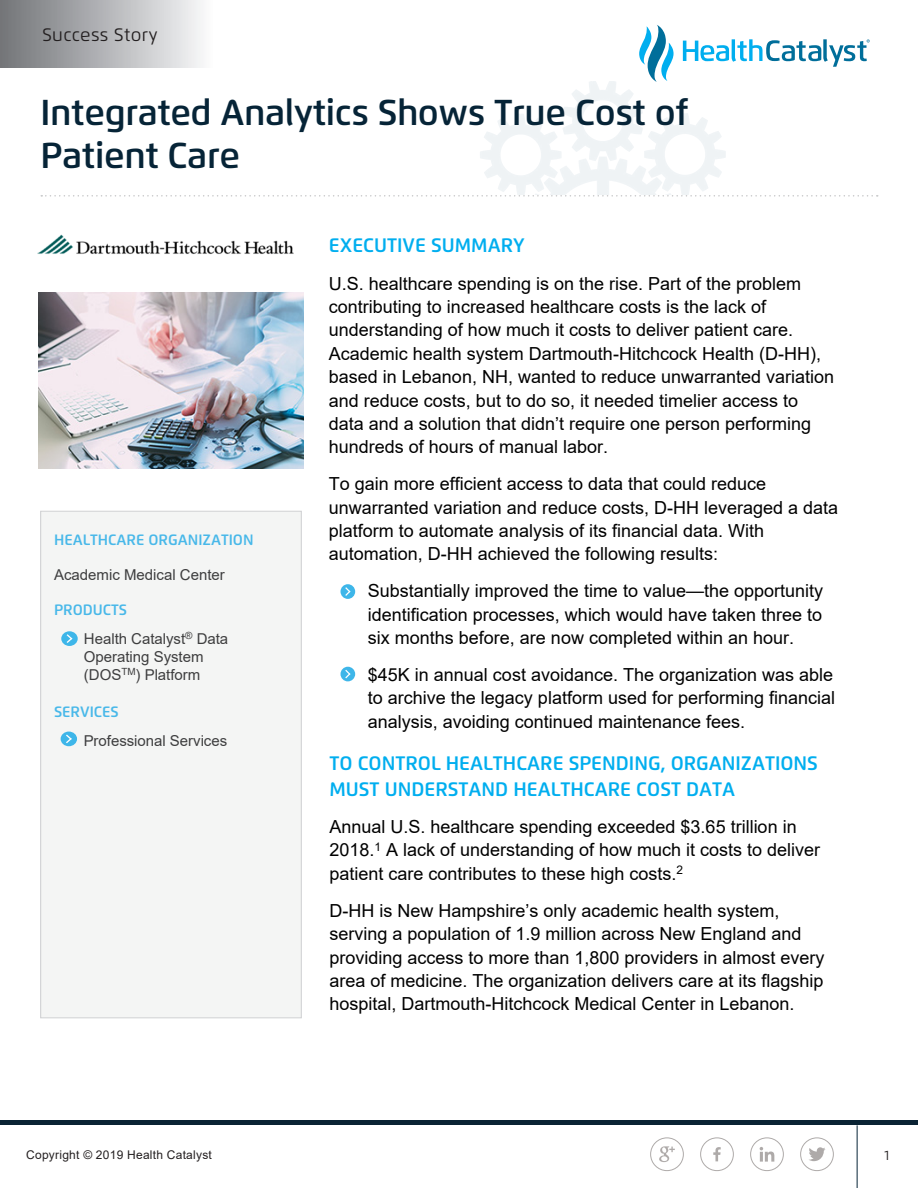
<style>
.page{position:relative;width:918px;height:1188px;background:#fff}
.page>*{position:absolute;margin:0;border:0;box-sizing:border-box;transform-origin:0 0}
.t1{font:600 36px/43.2px "Flexo";letter-spacing:-.01em;color:#062437}
.Body_Copy{font:600 19.5px/25.3px "Flexo";color:#00aeef}
.Body_Copy-2{font:18px/23.4px "Arial";color:#000}
.t2{font:18px "Flexo";letter-spacing:.02em;color:#231f20}
.t3{font:15px/18px "Arial";color:#3e3e3f}
.t4{font:600 15px "Flexo";color:#48b8e9}
.t5{font:13.5px "Flexo";color:#231f20}
.t6{font:12px "Arial";letter-spacing:.02em;color:#231f20}
</style>
<div class="page">
<svg style="left:659px;top:1146px;width:16px;height:16px"></svg>
<div style="left:650px;top:1137px;width:34px;height:34px;border:1px solid #aeaaa9;border-radius:50%"></div>
<hr style="left:857px;top:1125px;width:1px;height:63px;background:#062437">
<div style="left:0;top:1120px;width:918px;height:5px;background:#0a2334"></div>
<svg style="left:809px;top:1147px;width:17px;height:14px"></svg>
<div style="left:800px;top:1137px;width:34px;height:34px;border:1px solid #aeaaa9;border-radius:50%"></div>
<svg style="left:713px;top:1147px;width:8px;height:14px"></svg>
<div style="left:700px;top:1137px;width:34px;height:34px;border:1px solid #aeaaa9;border-radius:50%"></div>
<svg style="left:760px;top:1147px;width:14px;height:15px"></svg>
<div style="left:750px;top:1137px;width:34px;height:34px;border:1px solid #aeaaa9;border-radius:50%"></div>
<svg style="left:639px;top:25px;width:35px;height:57px"></svg>
<svg style="left:683px;top:39px;width:187px;height:28px"></svg>
<div style="left:0;top:0;width:214px;height:68px;background:linear-gradient(to right,#717377,#fafbfc)"></div>
<svg style="left:41px;top:195px;width:837px;height:1px"></svg>
<svg style="left:340px;top:584px;width:15px;height:15px"></svg>
<svg style="left:344px;top:586px;width:8px;height:11px"></svg>
<div style="left:340px;top:667px;width:15px;height:14px;background:#3eb6e9;border-radius:50%"></div>
<svg style="left:345px;top:669px;width:6px;height:10px"></svg>
<div style="left:41px;top:511px;width:260px;height:507px;background:#f4f5f4"></div>
<svg style="left:61px;top:631px;width:17px;height:15px"></svg>
<svg style="left:65px;top:633px;width:9px;height:11px"></svg>
<div style="left:41px;top:511px;width:260px;height:507px;border:1px solid #cfd0d2"></div>
<div style="left:61px;top:732px;width:16px;height:14px;background:#3eb6e9;border-radius:50%"></div>
<svg style="left:66px;top:734px;width:6px;height:9px"></svg>
<img style="left:38px;top:234px;width:256px;height:20px">
<img style="left:39px;top:292px;width:264px;height:176px">
<p class="t2" style="left:42px;top:24px;width:117px">Success Story</p>
<p class="t1" style="left:41px;top:90px;width:649px">Integrated Analytics Shows True Cost of<br>Patient Care</p>
<p class="t4" style="left:54px;top:530px;width:201px">HEALTHCARE ORGANIZATION</p>
<p class="t3" style="left:54px;top:565px;width:172px">Academic Medical Center</p>
<p class="t4" style="left:54px;top:600px;width:75px">PRODUCTS</p>
<p class="t3" style="left:84px;top:629px;width:146px">Health Catalyst<sup>®</sup> Data<br>Operating System (DOS<sup>TM</sup>) Platform</p>
<p class="t4" style="left:54px;top:703px;width:66px">SERVICES</p>
<p class="t3" style="left:84px;top:731px;width:145px">Professional Services</p>
<p class="Body_Copy" style="left:329px;top:233px;width:197px">EXECUTIVE SUMMARY</p>
<p class="Body_Copy-2" style="left:329px;top:271px;width:507px">U.S. healthcare spending is on the rise. Part of the problem contributing to increased healthcare costs is the lack of understanding of how much it costs to deliver patient care.<br>Academic health system Dartmouth-Hitchcock Health (D-HH), based in Lebanon, NH, wanted to reduce unwarranted variation and reduce costs, but to do so, it needed timelier access to data and a solution that didn’t require one person performing hundreds of hours of manual labor.</p>
<p class="Body_Copy-2" style="left:329px;top:472px;width:511px">To gain more efficient access to data that could reduce unwarranted variation and reduce costs, D-HH leveraged a data platform to automate analysis of its financial data. With automation, D-HH achieved the following results:</p>
<p class="Body_Copy-2" style="left:368px;top:579px;width:457px;text-align:justify;text-indent:-24px">• Substantially improved the time to value—the opportunity identification processes, which would have taken three to six months before, are now completed within an hour.</p>
<p class="Body_Copy-2" style="left:368px;top:663px;width:469px;text-align:justify;text-indent:-24px">• $45K in annual cost avoidance. The organization was able to archive the legacy platform used for performing financial analysis, avoiding continued maintenance fees.</p>
<p class="Body_Copy" style="left:329px;top:751px;width:490px">TO CONTROL HEALTHCARE SPENDING, ORGANIZATIONS<br>MUST UNDERSTAND HEALTHCARE COST DATA</p>
<p class="Body_Copy-2" style="left:329px;top:815px;width:492px">Annual U.S. healthcare spending exceeded $3.65 trillion in<br>2018.<sup>1</sup> A lack of understanding of how much it costs to deliver patient care contributes to these high costs.<sup>2</sup></p>
<p class="Body_Copy-2" style="left:329px;top:899px;width:497px">D-HH is New Hampshire’s only academic health system, serving a population of 1.9 million across New England and providing access to more than 1,800 providers in almost every area of medicine. The organization delivers care at its flagship hospital, Dartmouth-Hitchcock Medical Center in Lebanon.</p>
<p class="t6" style="left:26px;top:1146px;width:187px">Copyright © 2019 Health Catalyst</p>
<p class="t5" style="left:884px;top:1147px;width:6px">1</p>
</div>
